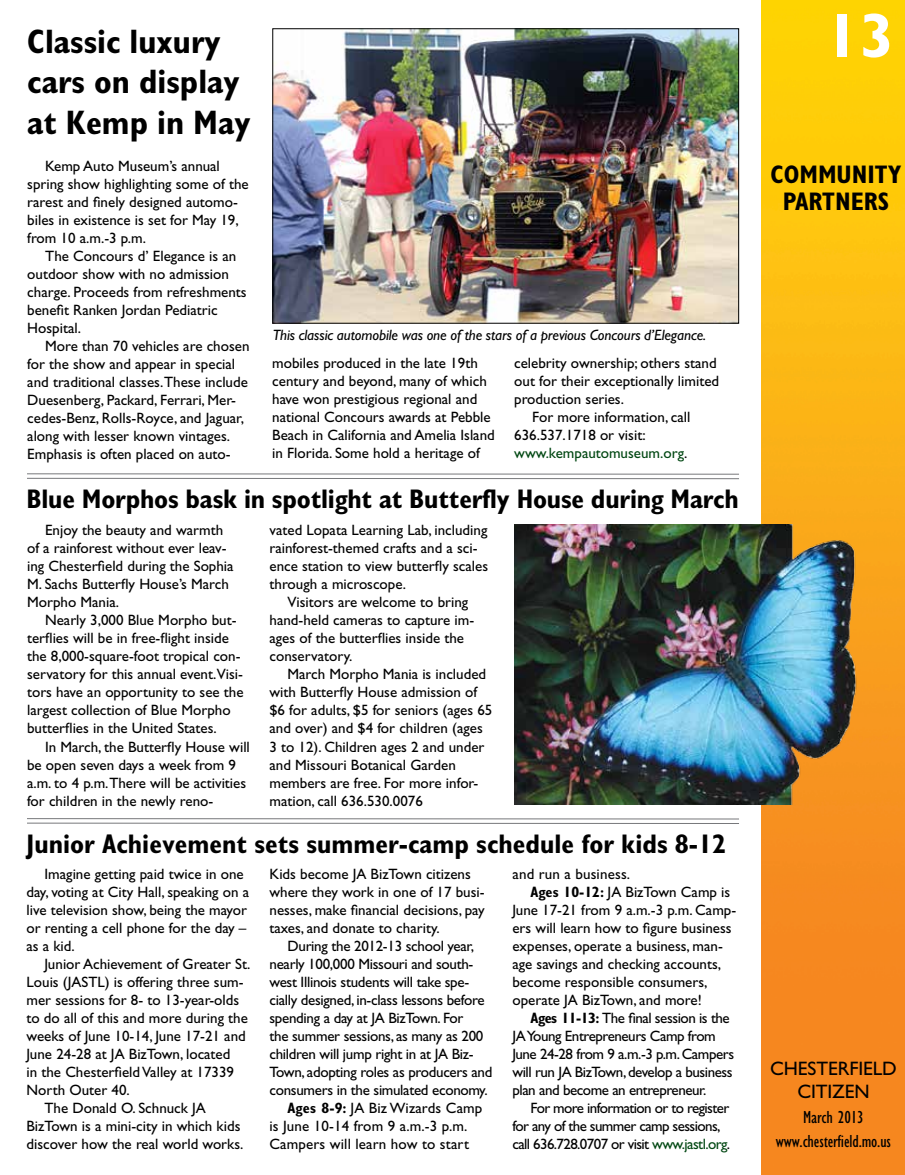
<style>
.page{position:relative;width:905px;height:1175px;background:#fff}
.page>*{position:absolute;margin:0;border:0;box-sizing:border-box;transform-origin:0 0}
.t1{font:700 63px "Gill Sans";color:#fff}
.t2{font:700 condensed 34.05px/40.8px "Gill Sans";color:#000}
.t3{font:700 condensed 27px "Gill Sans";letter-spacing:-.01em;color:#000}
.t4{font:700 condensed 25.5px/27px "Gill Sans";color:#000;text-align:center}
.t5{font:19.5px/23.4px "Gill Sans";letter-spacing:-.005em;color:#000;text-align:center}
.t6{font:condensed 18px/24.6px "Gill Sans";letter-spacing:-.005em;color:#000;text-align:center}
.t7{font:15px/18px "Gill Sans";color:#000}
.t8{font:15px "Gill Sans";letter-spacing:-.02em;color:#000}
.t9{font:15px "Gill Sans";letter-spacing:-.03em;color:#000}
.t10{font:15px "Gill Sans";letter-spacing:-.04em;color:#000}
.t11{font:italic 15px "Gill Sans";letter-spacing:-.005em;color:#000}
.t12{font:15px "Gill Sans";color:#004712}
.s1{color:#000}
.s2{font-weight:700;font-stretch:condensed}
.s3{color:#004712}
</style>
<div class="page">
<img style="left:761px;top:0;width:143px;height:1174px">
<img style="left:274px;top:30px;width:463px;height:291px">
<div style="left:272px;top:28px;width:467px;height:295px;border:1px solid #000"></div>
<img style="left:514px;top:524px;width:364px;height:280px">
<hr style="left:27px;top:473px;width:712px;height:1px;background:#77787b">
<hr style="left:27px;top:818px;width:712px;height:1px;background:#77787b">
<hr style="left:27px;top:478px;width:712px;height:1px;background:#77787b">
<hr style="left:27px;top:822px;width:712px;height:2px;background:#77787b">
<h2 class="t2" style="left:27px;top:20px;width:225px">Classic luxury cars on display at Kemp in May</h2>
<p class="t7" style="left:27px;top:157px;width:223px;text-indent:18px">Kemp Auto Museum’s annual spring show highlighting some of the rarest and finely designed automo&shy;biles in existence is set for May 19, from 10 a.m.-3 p.m.</p>
<p class="t7" style="left:27px;top:247px;width:221px;text-indent:18px">The Concours d’ Elegance is an outdoor show with no admission charge. Proceeds from refreshments benefit Ranken Jordan Pediatric<br>Hospital.</p>
<p class="t7" style="left:27px;top:337px;width:224px;text-indent:18px">More than 70 vehicles are chosen for the show and appear in special and traditional classes.These include Duesenberg, Packard, Ferrari, Mer&shy;cedes-Benz, Rolls-Royce, and Jaguar, along with lesser known vintages.<br>Emphasis is often placed on auto-</p>
<p class="t11" style="left:273px;top:326px;width:435px">This classic automobile was one of the stars of a previous Concours d’Elegance.</p>
<p class="t7" style="left:272px;top:354px;width:224px">mobiles produced in the late 19th century and beyond, many of which have won prestigious regional and national Concours awards at Pebble Beach in California and Amelia Island in Florida. Some hold a heritage of</p>
<p class="t7" style="left:514px;top:354px;width:204px">celebrity ownership; others stand</p>
<p class="t7" style="left:514px;top:372px;width:206px">out for their exceptionally limited</p>
<p class="t7" style="left:514px;top:390px;width:111px">production series.</p>
<p class="t7" style="left:532px;top:408px;width:160px">For more information, call</p>
<p class="t7" style="left:514px;top:426px;width:133px">636.537.1718 or visit:</p>
<p class="t12" style="left:514px;top:445px;width:175px">www.kempautomuseum.org<span class="s1">.</span></p>
<h3 class="t3" style="left:27px;top:483px;width:714px">Blue Morphos bask in spotlight at Butterfly House during March</h3>
<p class="t7" style="left:27px;top:521px;width:208px;text-indent:18px">Enjoy the beauty and warmth of a rainforest without ever leav&shy;ing Chesterfield during the Sophia<br>M. Sachs Butterfly House’s March<br>Morpho Mania.</p>
<p class="t7" style="left:27px;top:611px;width:218px;text-indent:18px">Nearly 3,000 Blue Morpho but&shy;terflies will be in free-flight inside the 8,000-square-foot tropical con&shy;servatory for this annual event.Visi&shy;tors have an opportunity to see the largest collection of Blue Morpho butterflies in the United States.</p>
<p class="t7" style="left:27px;top:737px;width:224px;text-indent:18px">In March, the Butterfly House will be open seven days a week from 9 a.m. to 4 p.m.There will be activities for children in the newly reno-</p>
<p class="t7" style="left:269px;top:521px;width:220px">vated Lopata Learning Lab, including rainforest-themed crafts and a sci&shy;ence station to view butterfly scales through a microscope.</p>
<p class="t7" style="left:269px;top:593px;width:206px;text-indent:18px">Visitors are welcome to bring hand-held cameras to capture im&shy;ages of the butterflies inside the conservatory.</p>
<p class="t7" style="left:269px;top:665px;width:224px;text-indent:18px">March Morpho Mania is included with Butterfly House admission of $6 for adults, $5 for seniors (ages 65 and over) and $4 for children (ages<br>3 to 12). Children ages 2 and under and Missouri Botanical Garden members are free. For more infor&shy;mation, call 636.530.0076</p>
<h3 class="t3" style="left:27px;top:827px;width:701px">Junior Achievement sets summer-camp schedule for kids 8-12</h3>
<p class="t7" style="left:27px;top:864px;width:224px;text-indent:18px">Imagine getting paid twice in one day, voting at City Hall, speaking on a live television show, being the mayor or renting a cell phone for the day – as a kid.</p>
<p class="t7" style="left:45px;top:954px;width:207px">Junior Achievement of Greater St.</p>
<p class="t7" style="left:27px;top:972px;width:218px">Louis (JASTL) is offering three sum-</p>
<p class="t7" style="left:27px;top:990px;width:214px">mer sessions for 8- to 13-year-olds</p>
<p class="t7" style="left:27px;top:1008px;width:223px">to do all of this and more during the</p>
<p class="t7" style="left:27px;top:1026px;width:221px">weeks of June 10-14, June 17-21 and</p>
<p class="t7" style="left:27px;top:1044px;width:205px">June 24-28 at JA BizTown, located</p>
<p class="t7" style="left:27px;top:1062px;width:209px">in the Chesterfield Valley at 17339</p>
<p class="t7" style="left:27px;top:1080px;width:105px">North Outer 40.</p>
<p class="t7" style="left:45px;top:1098px;width:163px">The Donald O. Schnuck JA</p>
<p class="t7" style="left:27px;top:1116px;width:215px">BizTown is a mini-city in which kids</p>
<p class="t7" style="left:27px;top:1134px;width:218px">discover how the real world works.</p>
<p class="t7" style="left:269px;top:864px;width:217px">Kids become JA BizTown citizens where they work in one of 17 busi&shy;nesses, make financial decisions, pay taxes, and donate to charity.</p>
<p class="t8" style="left:287px;top:936px;width:188px">During the 2012-13 school year,</p>
<p class="t8" style="left:269px;top:954px;width:205px">nearly 100,000 Missouri and south-</p>
<p class="t8" style="left:269px;top:972px;width:201px">west Illinois students will take spe-</p>
<p class="t8" style="left:269px;top:990px;width:217px">cially designed, in-class lessons before</p>
<p class="t8" style="left:269px;top:1008px;width:195px">spending a day at JA BizTown. For</p>
<p class="t8" style="left:269px;top:1026px;width:215px">the summer sessions, as many as 200</p>
<p class="t8" style="left:269px;top:1044px;width:206px">children will jump right in at JA Biz-</p>
<p class="t8" style="left:269px;top:1062px;width:224px">Town, adopting roles as producers and</p>
<p class="t8" style="left:269px;top:1080px;width:220px">consumers in the simulated economy.</p>
<p class="t7" style="left:287px;top:1098px;width:196px"><span class="s2">Ages 8-9:</span> JA Biz Wizards Camp</p>
<p class="t7" style="left:269px;top:1116px;width:199px">is June 10-14 from 9 a.m.-3 p.m.</p>
<p class="t7" style="left:269px;top:1134px;width:201px">Campers will learn how to start</p>
<p class="t7" style="left:512px;top:864px;width:119px">and run a business.</p>
<p class="t7" style="left:530px;top:882px;width:201px"><span class="s2">Ages 10-12:</span> JA BizTown Camp is</p>
<p class="t7" style="left:512px;top:900px;width:225px">June 17-21 from 9 a.m.-3 p.m. Camp-</p>
<p class="t7" style="left:512px;top:918px;width:221px">ers will learn how to figure business</p>
<p class="t7" style="left:512px;top:936px;width:212px">expenses, operate a business, man-</p>
<p class="t7" style="left:512px;top:954px;width:210px">age savings and checking accounts,</p>
<p class="t7" style="left:512px;top:972px;width:196px">become responsible consumers,</p>
<p class="t7" style="left:512px;top:990px;width:191px">operate JA BizTown, and more!</p>
<p class="t9" style="left:530px;top:1008px;width:201px"><span class="s2">Ages 11-13:</span> The final session is the</p>
<p class="t9" style="left:512px;top:1026px;width:205px">JA Young Entrepreneurs Camp from</p>
<p class="t9" style="left:512px;top:1044px;width:223px">June 24-28 from 9 a.m.-3 p.m. Campers</p>
<p class="t9" style="left:512px;top:1062px;width:222px">will run JA BizTown, develop a business</p>
<p class="t9" style="left:512px;top:1080px;width:195px">plan and become an entrepreneur.</p>
<p class="t10" style="left:530px;top:1098px;width:200px">For more information or to register</p>
<p class="t10" style="left:512px;top:1116px;width:209px">for any of the summer camp sessions,</p>
<p class="t10" style="left:512px;top:1134px;width:219px">call 636.728.0707 or visit <span class="s3">www.jastl.org</span>.</p>
<h1 class="t1" style="left:824px;top:-2px;width:71px">13</h1>
<h3 class="t4" style="left:770px;top:161px;width:132px">COMMUNITY<br>PARTNERS</h3>
<h3 class="t5" style="left:770px;top:1056px;width:128px">CHESTERFIELD<br>CITIZEN</h3>
<p class="t6" style="left:775px;top:1105px;width:117px">March 2013 www.chesterfield.mo.us</p>
</div>
